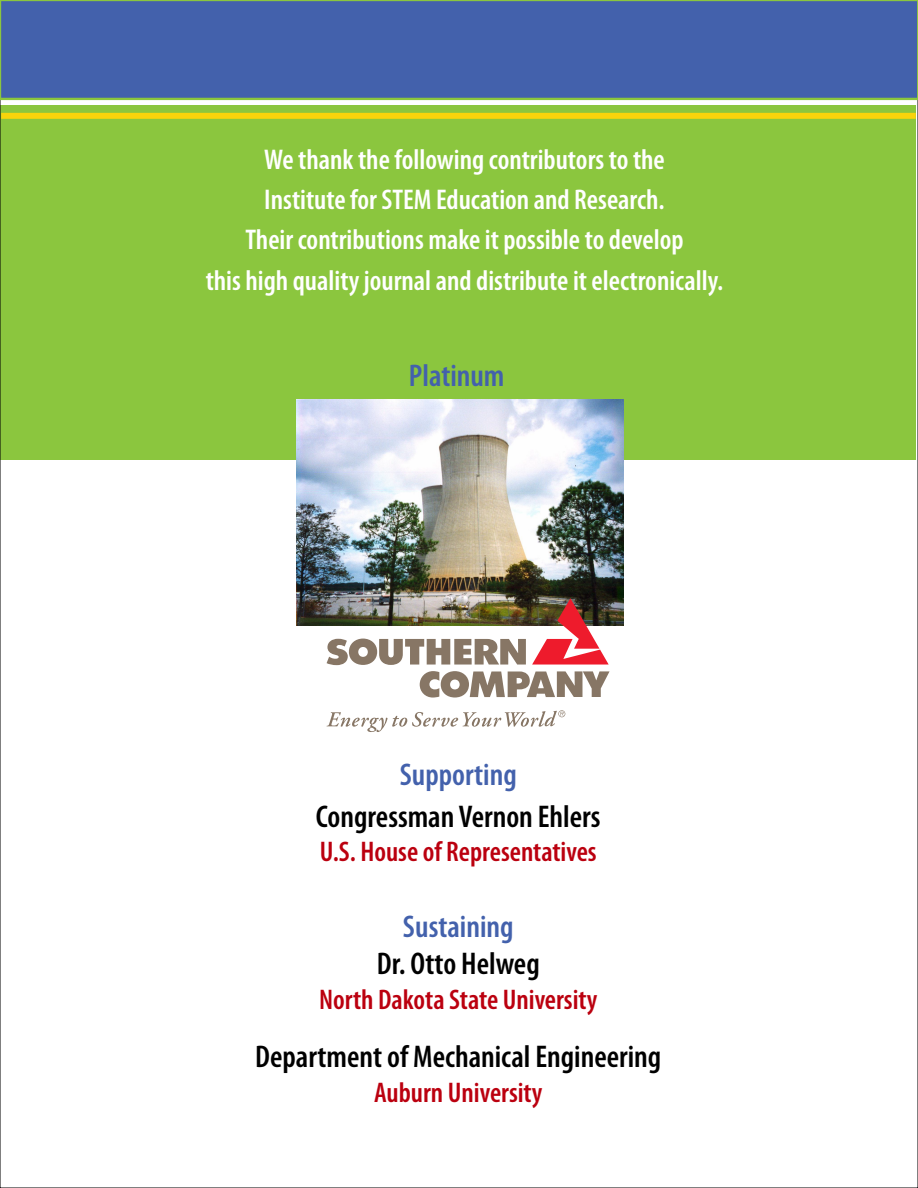
<style>
.page{position:relative;width:918px;height:1188px;background:#fff}
.page>*{position:absolute;margin:0;border:0;box-sizing:border-box;transform-origin:0 0}
.t1{font:600 condensed 31.5px "Myriad Pro";color:#000}
.t2{font:600 condensed 31.5px "Myriad Pro";color:#4361ac}
.t3{font:600 condensed 28.65px/40.5px "Myriad Pro";color:#fff;text-align:center}
.t4{font:600 condensed 28.5px "Myriad Pro";color:#bb000f}
</style>
<div class="page">
<div style="left:0;top:105px;width:915px;height:354px;background:#8bc63e"></div>
<img style="left:297px;top:399px;width:327px;height:226px">
<img style="left:532px;top:598px;width:77px;height:67px">
<svg style="left:327px;top:639px;width:199px;height:26px"></svg>
<svg style="left:420px;top:671px;width:190px;height:27px"></svg>
<svg style="left:327px;top:710px;width:238px;height:22px"></svg>
<div style="left:0;top:0;width:918px;height:100px;background:#4361ac"></div>
<div style="left:1px;top:113px;width:915px;height:6px;background:#f8d40b"></div>
<p class="t3" style="left:206px;top:138px;width:519px">We thank the following contributors to the<br>Institute for STEM Education and Research.<br>Their contributions make it possible to develop<br>this high quality journal and distribute it electronically.</p>
<p class="t2" style="left:409px;top:356px;width:97px">Platinum</p>
<p class="t2" style="left:400px;top:755px;width:119px">Supporting</p>
<p class="t1" style="left:316px;top:797px;width:286px">Congressman Vernon Ehlers</p>
<p class="t4" style="left:320px;top:834px;width:278px">U.S. House of Representatives</p>
<p class="t2" style="left:403px;top:907px;width:112px">Sustaining</p>
<p class="t1" style="left:377px;top:945px;width:165px">Dr. Otto Helweg</p>
<p class="t4" style="left:319px;top:982px;width:280px">North Dakota State University</p>
<p class="t1" style="left:255px;top:1038px;width:408px">Department of Mechanical Engineering</p>
<p class="t4" style="left:374px;top:1075px;width:170px">Auburn University</p>
</div>
